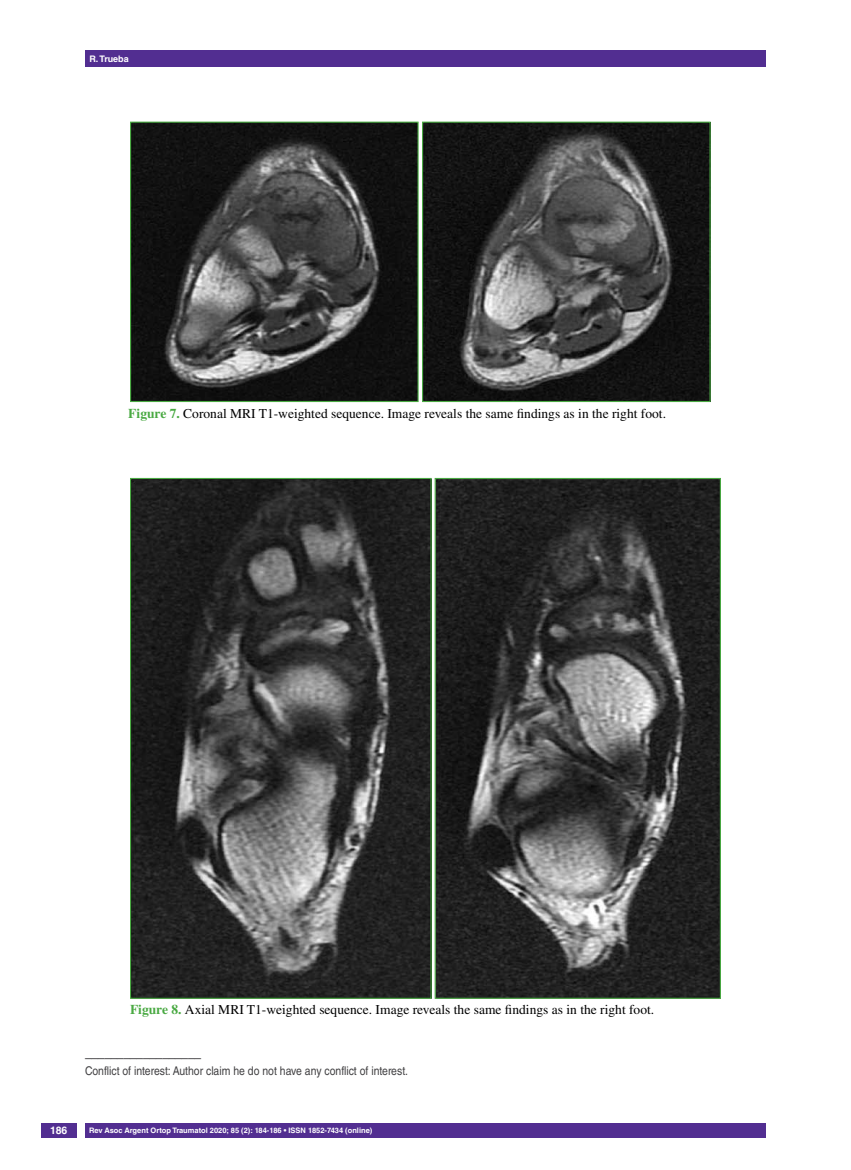
<style>
.page{position:relative;width:851px;height:1170px;background:#fff}
.page>*{position:absolute;margin:0;border:0;box-sizing:border-box;transform-origin:0 0}
.t1{font:13.5px "Times LT Std";color:#000}
.t2{font:12px/13.2px "Helvetica LT Std";color:#414042}
.t3{font:700 10.5px "Helvetica LT Std";color:#fff}
.t4{font:700 9px "Helvetica LT Std";color:#fff}
.t5{font:700 7.5px "Helvetica LT Std";color:#fff}
.s1{font-weight:700;color:#49a942}
</style>
<div class="page">
<div style="left:41px;top:1123px;width:36px;height:14px;background:#522e91"></div>
<div style="left:85px;top:50px;width:680px;height:17px;background:#522e91"></div>
<div style="left:85px;top:1123px;width:680px;height:14px;background:#522e91"></div>
<img style="left:132px;top:124px;width:284px;height:276px">
<div style="left:130px;top:122px;width:288px;height:280px;border:1px solid #49a942"></div>
<img style="left:424px;top:124px;width:284px;height:276px">
<div style="left:422px;top:122px;width:288px;height:280px;border:1px solid #49a942"></div>
<img style="left:132px;top:480px;width:297px;height:516px">
<div style="left:130px;top:478px;width:301px;height:520px;border:1px solid #49a942"></div>
<img style="left:436px;top:480px;width:282px;height:516px">
<div style="left:434px;top:478px;width:286px;height:520px;border:1px solid #49a942"></div>
<p class="t4" style="left:89px;top:53px;width:41px">R. Trueba</p>
<p class="t1" style="left:128px;top:405px;width:539px"><span class="s1">Figure 7.</span> Coronal MRI T1-weighted sequence. Image reveals the same findings as in the right foot.</p>
<p class="t1" style="left:130px;top:1001px;width:525px"><span class="s1">Figure 8.</span> Axial MRI T1-weighted sequence. Image reveals the same findings as in the right foot.</p>
<p class="t2" style="left:85px;top:1050px;width:324px">––––––––––––––––––<br>Conflict of interest: Author claim he do not have any conflict of interest.</p>
<p class="t3" style="left:50px;top:1124px;width:19px">186</p>
<p class="t5" style="left:89px;top:1125px;width:284px">Rev Asoc Argent Ortop Traumatol 2020; 85 (2): 184-186 • ISSN 1852-7434 (online)</p>
</div>
